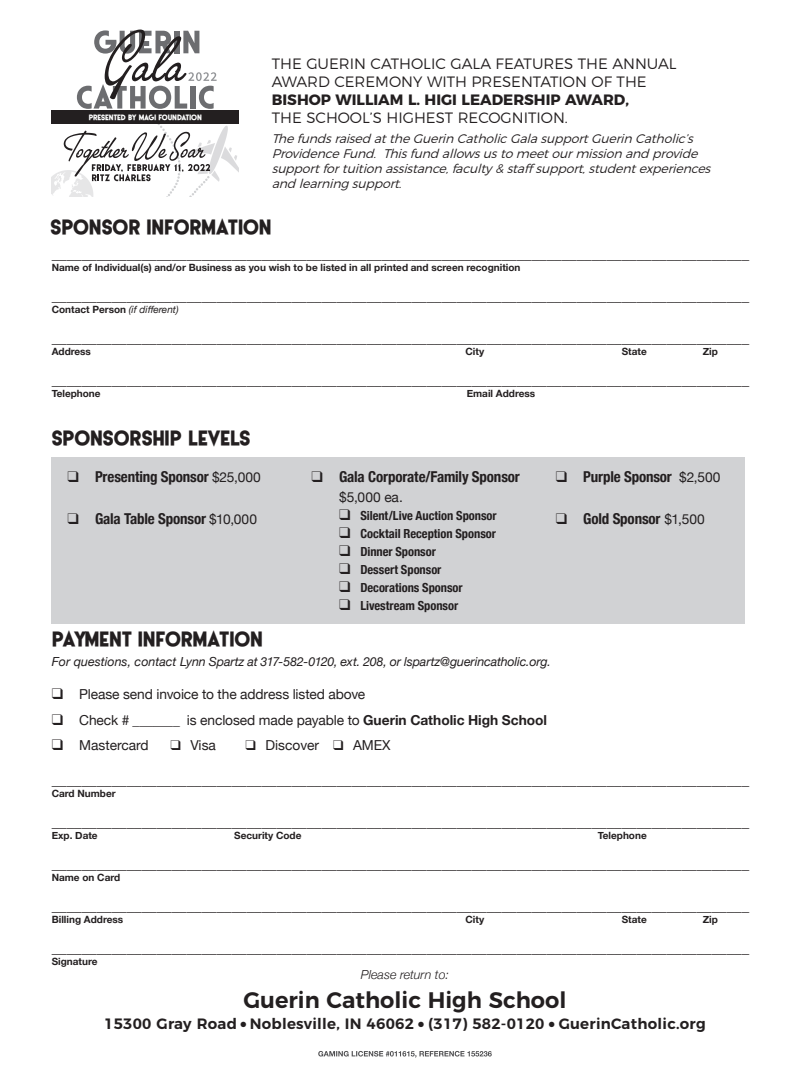
<style>
.page{position:relative;width:810px;height:1080px;background:#fff}
.page>*{position:absolute;margin:0;border:0;box-sizing:border-box;transform-origin:0 0}
.t1{font:600 22.5px "Montserrat";color:#231f20}
.t2{font:20px "The Voyage Culture Sans";color:#231f20}
.t3{font:15px "Helvetica Neue";color:#231f20}
.t4{font:300 15px/18px "Montserrat";color:#231f20}
.t5{font:700 condensed 15px "Helvetica Neue";letter-spacing:-.01em;color:#231f20}
.t6{font:600 15px "Montserrat";letter-spacing:.015em;color:#231f20}
.t7{font:13.75px "Helvetica Neue";letter-spacing:-.005em;color:#231f20}
.t8{font:italic 300 12.5px/15px "Montserrat";color:#231f20}
.t9{font:700 condensed 12.5px "Helvetica Neue";color:#231f20}
.t10{font:italic 12.5px "Helvetica Neue";letter-spacing:-.01em;color:#231f20}
.t11{font:italic 300 12.5px "Helvetica Neue";color:#231f20}
.t12{font:700 10px "Helvetica Neue";color:#231f20}
.t13{font:7.5px "The Voyage Culture Sans";color:#fff}
.s1{font-family:"Montserrat Alternates"}
.s2{font-weight:700}
.s3{font-weight:400;font-style:italic}
.s4{font-weight:400;font-stretch:normal;font-size:13.75px}
</style>
<div class="page">
<div style="left:52px;top:457px;width:693px;height:166px;background:#d1d2d4"></div>
<div style="left:52px;top:111px;width:186px;height:13px;background:#231f20"></div>
<svg style="left:77px;top:29px;width:140px;height:80px"></svg>
<svg style="left:52px;top:124px;width:186px;height:73px"></svg>
<svg style="left:318px;top:1051px;width:174px;height:7px"></svg>
<p class="t13" style="left:89px;top:113px;width:115px">PRESENTED BY MAGI FOUNDATION</p>
<p class="t4" style="left:272px;top:53px;width:406px">THE <span class="s1">G</span>UERIN CATHOLIC <span class="s1">G</span>ALA FEATURES THE ANNUAL AWARD CEREMONY WITH PRESENTATION OF THE <span class="s2">BISHOP WILLIAM L. HIGI LEADERSHIP AWARD,<br></span>THE SCHOOL’S HIGHEST RECOGNITION.</p>
<p class="t8" style="left:272px;top:130px;width:445px">Thefundsraisedatthe<span class="s1">G</span>uerinCatholic<span class="s1">G</span>alasupport<span class="s1">G</span>uerinCatholic’s ProvidenceFund. Thisfundallowsustomeetourmissionandprovide supportfortuitionassistance,faculty&amp;staffsupport,studentexperiences andlearningsupport.</p>
<p class="t2" style="left:51px;top:214px;width:223px">SPONSOR INFORMATION</p>
<p class="t3" style="left:52px;top:243px;width:699px">_____________________________________________________________________________________________</p>
<p class="t12" style="left:52px;top:259px;width:470px">Name of Individual(s) and/or Business as you wish to be listed in all printed and screen recognition</p>
<p class="t3" style="left:52px;top:285px;width:699px">_____________________________________________________________________________________________</p>
<p class="t12" style="left:52px;top:301px;width:128px">Contact Person <span class="s3">(if different)</span></p>
<p class="t3" style="left:52px;top:327px;width:699px">_____________________________________________________________________________________________</p>
<p class="t12" style="left:52px;top:343px;width:41px">Address</p>
<p class="t12" style="left:465px;top:343px;width:20px">City</p>
<p class="t12" style="left:622px;top:343px;width:27px">State</p>
<p class="t12" style="left:703px;top:343px;width:17px">Zip</p>
<p class="t3" style="left:52px;top:369px;width:699px">_____________________________________________________________________________________________</p>
<p class="t12" style="left:52px;top:385px;width:50px">Telephone</p>
<p class="t12" style="left:467px;top:385px;width:70px">Email Address</p>
<p class="t2" style="left:52px;top:424px;width:200px">SPONSORSHIP LEVELS</p>
<p class="t5" style="left:68px;top:464px;width:195px">❑ Presenting Sponsor <span class="s4">$25,000</span></p>
<p class="t5" style="left:68px;top:506px;width:191px">❑ Gala Table Sponsor <span class="s4">$10,000</span></p>
<p class="t2" style="left:52px;top:625px;width:213px">PAYMENT INFORMATION</p>
<p class="t5" style="left:312px;top:464px;width:210px">❑ Gala Corporate/Family Sponsor</p>
<p class="t7" style="left:339px;top:487px;width:65px">$5,000 ea.</p>
<p class="t9" style="left:339px;top:505px;width:159px">❑ Silent/Live Auction Sponsor</p>
<p class="t9" style="left:339px;top:523px;width:158px">❑ Cocktail Reception Sponsor</p>
<p class="t9" style="left:339px;top:541px;width:98px">❑ Dinner Sponsor</p>
<p class="t9" style="left:339px;top:559px;width:104px">❑ Dessert Sponsor</p>
<p class="t9" style="left:339px;top:577px;width:125px">❑ Decorations Sponsor</p>
<p class="t9" style="left:339px;top:595px;width:121px">❑ Livestream Sponsor</p>
<p class="t5" style="left:556px;top:464px;width:166px">❑ Purple Sponsor <span class="s4">$2,500</span></p>
<p class="t5" style="left:556px;top:507px;width:151px">❑ Gold Sponsor <span class="s4">$1,500</span></p>
<p class="t10" style="left:52px;top:652px;width:501px">For questions, contact Lynn Spartz at 317-582-0120, ext. 208, or lspartz@guerincatholic.org.</p>
<p class="t7" style="left:52px;top:684px;width:315px">❑ Please send invoice to the address listed above</p>
<p class="t7" style="left:52px;top:710px;width:497px">❑ Check # _______ is enclosed made payable to <span class="s2">Guerin Catholic High School</span></p>
<p class="t7" style="left:52px;top:735px;width:99px">❑ Mastercard</p>
<p class="t7" style="left:170px;top:735px;width:47px">❑ Visa</p>
<p class="t7" style="left:245px;top:735px;width:147px">❑ Discover ❑ AMEX</p>
<p class="t3" style="left:52px;top:769px;width:699px">_____________________________________________________________________________________________</p>
<p class="t12" style="left:52px;top:786px;width:65px">Card Number</p>
<p class="t3" style="left:52px;top:811px;width:699px">_____________________________________________________________________________________________</p>
<p class="t12" style="left:52px;top:828px;width:47px">Exp. Date</p>
<p class="t12" style="left:234px;top:828px;width:69px">Security Code</p>
<p class="t12" style="left:598px;top:828px;width:50px">Telephone</p>
<p class="t3" style="left:52px;top:853px;width:699px">_____________________________________________________________________________________________</p>
<p class="t12" style="left:52px;top:870px;width:70px">Name on Card</p>
<p class="t3" style="left:52px;top:895px;width:699px">_____________________________________________________________________________________________</p>
<p class="t12" style="left:52px;top:912px;width:73px">Billing Address</p>
<p class="t12" style="left:465px;top:912px;width:20px">City</p>
<p class="t12" style="left:622px;top:912px;width:27px">State</p>
<p class="t12" style="left:703px;top:912px;width:17px">Zip</p>
<p class="t3" style="left:52px;top:937px;width:699px">_____________________________________________________________________________________________</p>
<p class="t12" style="left:52px;top:954px;width:47px">Signature</p>
<p class="t11" style="left:361px;top:965px;width:90px">Please return to:</p>
<p class="t1" style="left:244px;top:982px;width:324px"><span class="s1">G</span>uerin Catholic High School</p>
<p class="t6" style="left:104px;top:1011px;width:603px">15300 <span class="s1">G</span>ray Road ● Noblesville, IN 46062 ● (317) 582-0120 ● <span class="s1">G</span>uerinCatholic.org</p>
</div>
